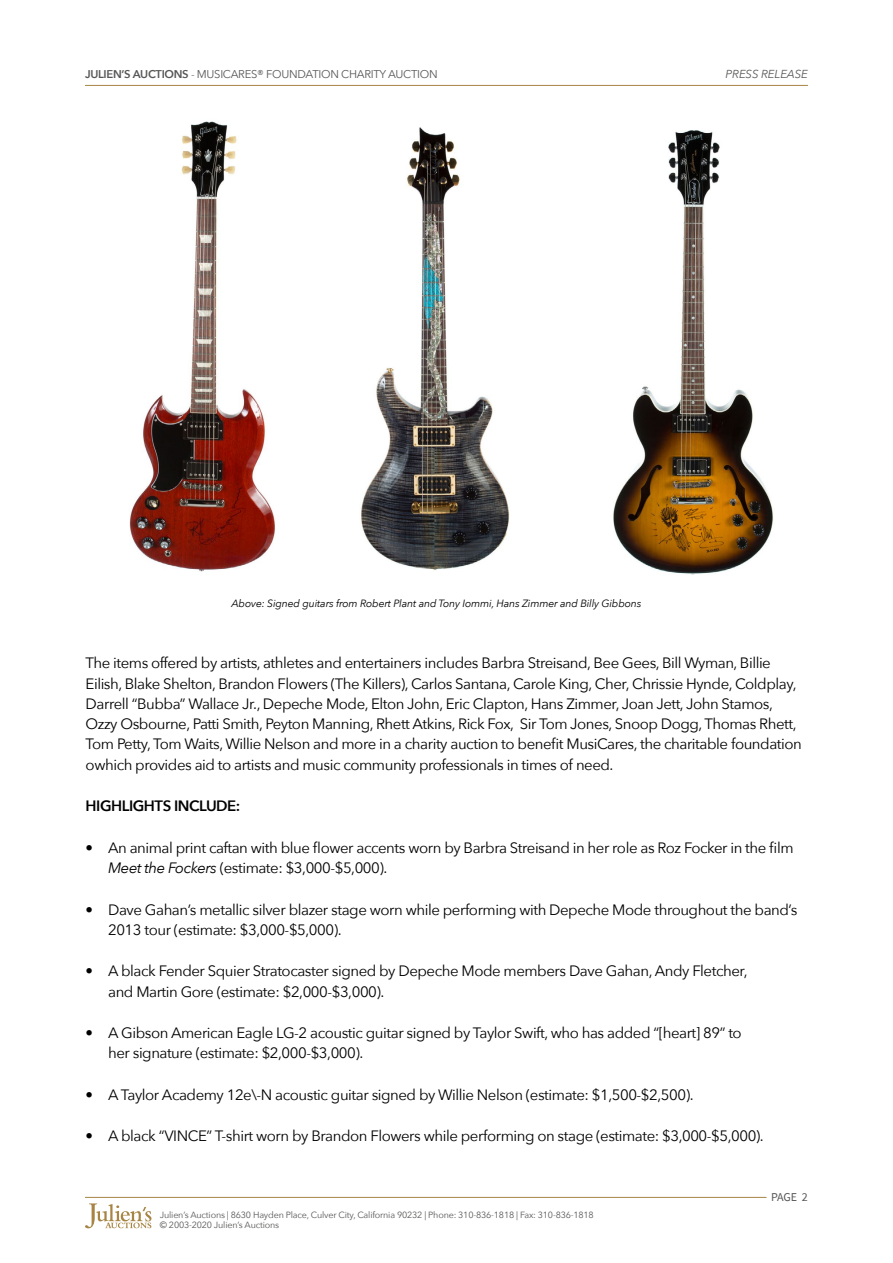
<style>
.page{position:relative;width:893px;height:1263px;background:#fff}
.page>*{position:absolute;margin:0;border:0;box-sizing:border-box;transform-origin:0 0}
.t1{font:15px/20.2px "Avenir Next";letter-spacing:-.03em;color:#000}
.t2{font:600 15px "Avenir Next";letter-spacing:-.03em;color:#000}
.t3{font:12px "Source Sans Pro";color:#575756}
.t4{font:italic 11.55px "Avenir Next";letter-spacing:-.01em;color:#575756}
.t5{font:11.25px "Avenir Next";letter-spacing:-.025em;color:#575756}
.t6{font:italic 10.5px "Avenir Next";letter-spacing:-.015em;color:#000}
.t7{font:9px/10.5px "Avenir Next";letter-spacing:-.02em;color:#575756}
.s1{font-weight:600}
.s2{font-style:italic}
</style>
<div class="page">
<hr style="left:85px;top:85px;width:723px;height:1px;background:#a78544">
<svg style="left:85px;top:1203px;width:66px;height:25px"></svg>
<hr style="left:85px;top:1197px;width:681px;height:1px;background:#a78544">
<img style="left:129px;top:121px;width:645px;height:454px">
<p class="t5" style="left:85px;top:65px;width:354px"><span class="s1">JULIEN’S AUCTIONS</span> - MUSICARES® FOUNDATION CHARITY AUCTION</p>
<p class="t4" style="left:726px;top:65px;width:84px">PRESS RELEASE</p>
<p class="t6" style="left:231px;top:595px;width:411px">Above: Signed guitars from Robert Plant and Tony Iommi, Hans Zimmer and Billy Gibbons</p>
<p class="t1" style="left:86px;top:652px;width:718px">The items offered by artists, athletes and entertainers includes Barbra Streisand, Bee Gees, Bill Wyman, Billie Eilish, Blake Shelton, Brandon Flowers (The Killers), Carlos Santana, Carole King, Cher, Chrissie Hynde, Coldplay, Darrell “Bubba” Wallace Jr., Depeche Mode, Elton John, Eric Clapton, Hans Zimmer, Joan Jett, John Stamos, Ozzy Osbourne, Patti Smith, Peyton Manning, Rhett Atkins, Rick Fox, Sir Tom Jones, Snoop Dogg, Thomas Rhett, Tom Petty, Tom Waits, Willie Nelson and more in a charity auction to benefit MusiCares, the charitable foundation owhich provides aid to artists and music community professionals in times of need.</p>
<p class="t2" style="left:86px;top:793px;width:156px">HIGHLIGHTS INCLUDE:</p>
<p class="t1" style="left:108px;top:837px;width:687px;text-indent:-22px">• An animal print caftan with blue flower accents worn by Barbra Streisand in her role as Roz Focker in the film<br><span class="s2">Meet the Fockers</span> (estimate: $3,000-$5,000).</p>
<p class="t1" style="left:108px;top:898px;width:691px;text-indent:-22px">• Dave Gahan’s metallic silver blazer stage worn while performing with Depeche Mode throughout the band’s<br>2013 tour (estimate: $3,000-$5,000).</p>
<p class="t1" style="left:108px;top:960px;width:641px;text-indent:-22px">• A black Fender Squier Stratocaster signed by Depeche Mode members Dave Gahan, Andy Fletcher, and Martin Gore (estimate: $2,000-$3,000).</p>
<p class="t1" style="left:108px;top:1022px;width:635px;text-indent:-22px">• A Gibson American Eagle LG-2 acoustic guitar signed by Taylor Swift, who has added “[heart] 89” to her signature (estimate: $2,000-$3,000).</p>
<p class="t1" style="left:86px;top:1084px;width:609px">• A Taylor Academy 12e\-N acoustic guitar signed by Willie Nelson (estimate: $1,500-$2,500).</p>
<p class="t1" style="left:86px;top:1125px;width:680px">• A black “VINCE” T-shirt worn by Brandon Flowers while performing on stage (estimate: $3,000-$5,000).</p>
<p class="t7" style="left:160px;top:1209px;width:435px">Julien’s Auctions | 8630 Hayden Place, Culver City, California 90232 | Phone: 310-836-1818 | Fax: 310-836-1818 © 2003-2020 Julien’s Auctions</p>
<p class="t3" style="left:771px;top:1189px;width:38px">PAGE 2</p>
</div>
